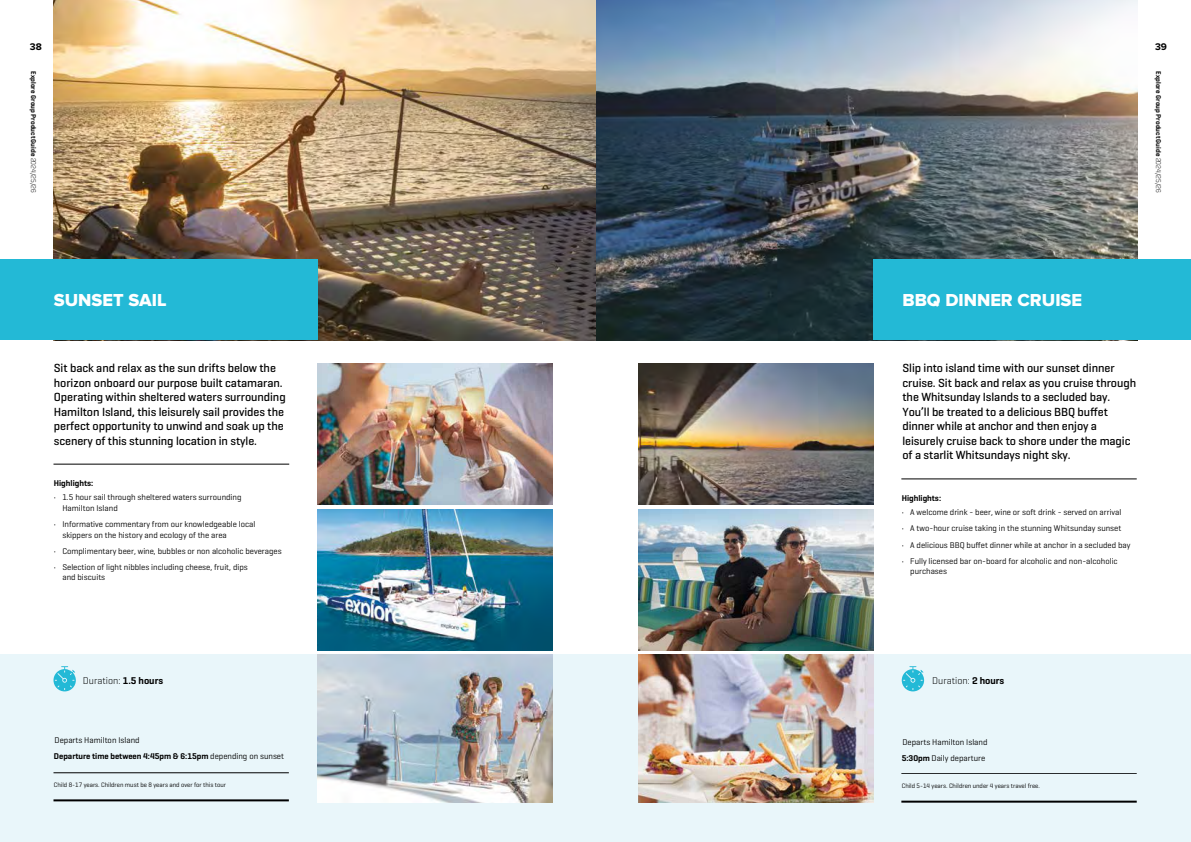
<style>
.page{position:relative;width:1191px;height:842px;background:#fff}
.page>*{position:absolute;margin:0;border:0;box-sizing:border-box;transform-origin:0 0}
.t1{font:18px "Proxima Nova Extrabld";color:#fff}
.t2{font:500 12px/14.5px "Geogrotesque";letter-spacing:-.005em;color:#000}
.t3{font:300 10px "Geogrotesque";color:#000}
.t4{font:700 10px "Proxima Nova";color:#000}
.t5{font:8.5px/10.5px "Geogrotesque";color:#000}
.t6{font:600 8.5px "Geogrotesque";color:#000}
.t7{font:600 7px "Geogrotesque";color:#000}
.t8{font:6.5px "Geogrotesque";color:#000}
.s1{font-weight:300}
.s2{font-weight:600}
.s3{font-weight:400}
</style>
<div class="page">
<div style="left:0;top:655px;width:595px;height:187px;background:#e9f6fa"></div>
<div style="left:595px;top:655px;width:596px;height:187px;background:#e9f6fa"></div>
<img style="left:595px;top:0;width:542px;height:340px">
<img style="left:638px;top:363px;width:235px;height:142px">
<img style="left:638px;top:655px;width:235px;height:147px">
<hr style="left:901px;top:801px;width:235px;height:2px;background:#000">
<hr style="left:901px;top:773px;width:235px;height:1px;background:#000">
<hr style="left:901px;top:479px;width:235px;height:1px;background:#000">
<img style="left:638px;top:509px;width:235px;height:142px">
<img style="left:317px;top:509px;width:236px;height:142px">
<img style="left:54px;top:0;width:541px;height:340px">
<img style="left:317px;top:655px;width:236px;height:147px">
<img style="left:317px;top:363px;width:236px;height:142px">
<hr style="left:53px;top:799px;width:236px;height:2px;background:#000">
<hr style="left:53px;top:773px;width:236px;height:1px;background:#000">
<hr style="left:53px;top:464px;width:236px;height:1px;background:#000">
<div style="left:0;top:259px;width:317px;height:81px;background:#23b9d6"></div>
<div style="left:873px;top:259px;width:318px;height:81px;background:#23b9d6"></div>
<svg style="left:53px;top:666px;width:23px;height:25px"></svg>
<svg style="left:901px;top:666px;width:23px;height:25px"></svg>
<p class="t4" style="left:30px;top:42px;width:13px">38</p>
<p class="t7" style="left:38px;top:71px;width:123px;rotate:90deg">Explore Group Product Guide <span class="s1">2024/25/26</span></p>
<p class="t4" style="left:1155px;top:42px;width:13px">39</p>
<p class="t7" style="left:1163px;top:71px;width:123px;rotate:90deg">Explore Group Product Guide <span class="s1">2024/25/26</span></p>
<h1 class="t1" style="left:54px;top:292px;width:114px">SUNSET SAIL</h1>
<h1 class="t1" style="left:902px;top:292px;width:181px">BBQ DINNER CRUISE</h1>
<p class="t2" style="left:54px;top:361px;width:233px">Sit back and relax as the sun drifts below the horizon onboard our purpose built catamaran.<br>Operating within sheltered waters surrounding Hamilton Island, this leisurely sail provides the perfect opportunity to unwind and soak up the scenery of this stunning location in style.</p>
<p class="t6" style="left:54px;top:478px;width:41px">Highlights:</p>
<p class="t5" style="left:62px;top:492px;width:181px;text-indent:-8px">• 1.5 hour sail through sheltered waters surrounding<br>Hamilton Island</p>
<p class="t5" style="left:62px;top:519px;width:195px;text-indent:-8px">• Informative commentary from our knowledgeable local skippers on the history and ecology of the area</p>
<p class="t5" style="left:54px;top:545px;width:229px">• Complimentary beer, wine, bubbles or non alcoholic beverages</p>
<p class="t5" style="left:62px;top:561px;width:187px;text-indent:-8px">• Selection of light nibbles including cheese, fruit, dips and biscuits</p>
<p class="t3" style="left:83px;top:674px;width:82px">Duration: <span class="s2">1.5 hours</span></p>
<p class="t2" style="left:902px;top:361px;width:235px">Slip into island time with our sunset dinner cruise. Sit back and relax as you cruise through the Whitsunday Islands to a secluded bay.<br>You’ll be treated to a delicious BBQ buffet dinner while at anchor and then enjoy a leisurely cruise back to shore under the magic of a starlit Whitsundays night sky.</p>
<p class="t6" style="left:901px;top:493px;width:41px">Highlights:</p>
<p class="t5" style="left:901px;top:507px;width:221px">• A welcome drink - beer, wine or soft drink - served on arrival</p>
<p class="t5" style="left:901px;top:523px;width:221px">• A two-hour cruise taking in the stunning Whitsunday sunset</p>
<p class="t5" style="left:901px;top:539px;width:230px">• A delicious BBQ buffet dinner while at anchor in a secluded bay</p>
<p class="t5" style="left:910px;top:555px;width:209px;text-indent:-8px">• Fully licensed bar on-board for alcoholic and non-alcoholic purchases</p>
<p class="t3" style="left:932px;top:674px;width:73px">Duration: <span class="s2">2 hours</span></p>
<p class="t5" style="left:55px;top:735px;width:87px">Departs Hamilton Island</p>
<p class="t5" style="left:902px;top:737px;width:87px">Departs Hamilton Island</p>
<p class="t6" style="left:54px;top:751px;width:232px">Departure time between 4:45pm &amp; 6:15pm <span class="s3">depending on sunset</span></p>
<p class="t8" style="left:54px;top:781px;width:174px">Child 8-17 years. Children must be 8 years and over for this tour</p>
<p class="t5" style="left:901px;top:752px;width:85px"><span class="s2">5:30pm</span> Daily departure</p>
<p class="t8" style="left:901px;top:782px;width:140px">Child 5-14 years. Children under 4 years travel free.</p>
</div>
